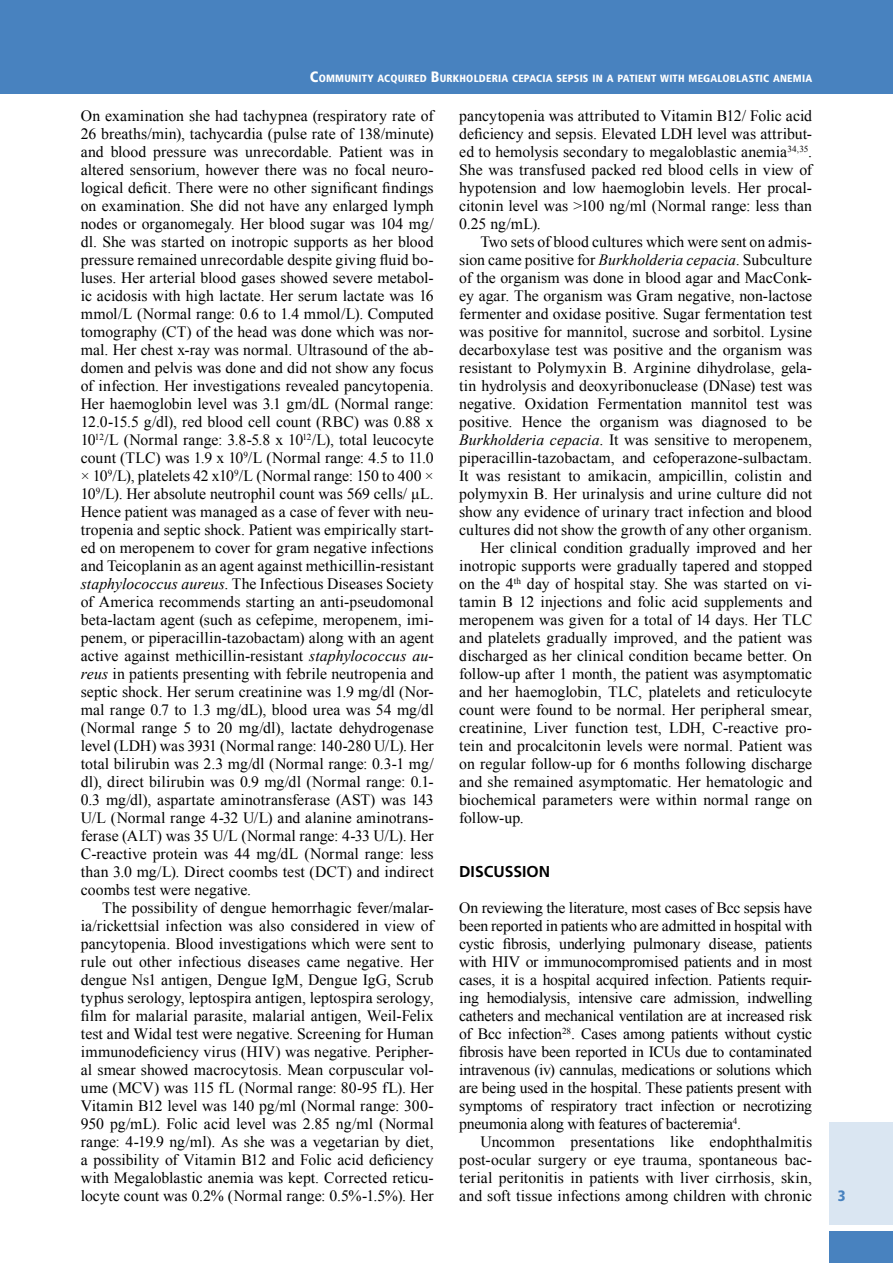
<style>
.page{position:relative;width:893px;height:1263px;background:#fff}
.page>*{position:absolute;margin:0;border:0;box-sizing:border-box;transform-origin:0 0}
.t1{font:15.75px/18px "Times New Roman";color:#000;text-align:justify}
.t2{font:700 15.75px "Frutiger";color:#000}
.t3{font:900 condensed 15px "Frutiger";color:#4882bf}
.t4{font:900 condensed 10.5px "Frutiger";letter-spacing:.02em;color:#fff}
.s1{font-size:15px}
.s2{font-style:italic}
</style>
<div class="page">
<div style="left:0;top:0;width:893px;height:94px;background:#4882bf"></div>
<div style="left:829px;top:1123px;width:64px;height:102px;background:#dae6f2"></div>
<div style="left:829px;top:1231px;width:64px;height:32px;background:#4882bf"></div>
<p class="t4" style="left:310px;top:72px;width:504px"><span class="s1">C</span>OMMUNITY ACQUIRED <span class="s1">B</span>URKHOLDERIA CEPACIA SEPSIS IN A PATIENT WITH MEGALOBLASTIC ANEMIA</p>
<p class="t1" style="left:81px;top:107px;width:354px">On examination she had tachypnea (respiratory rate of 26 breaths/min), tachycardia (pulse rate of 138/minute) and blood pressure was unrecordable. Patient was in altered sensorium, however there was no focal neuro&shy;logical deficit. There were no other significant findings on examination. She did not have any enlarged lymph nodes or organomegaly. Her blood sugar was 104 mg/ dl. She was started on inotropic supports as her blood pressure remained unrecordable despite giving fluid bo&shy;luses. Her arterial blood gases showed severe metabol&shy;ic acidosis with high lactate. Her serum lactate was 16 mmol/L (Normal range: 0.6 to 1.4 mmol/L). Computed tomography (CT) of the head was done which was nor&shy;mal. Her chest x-ray was normal. Ultrasound of the ab&shy;domen and pelvis was done and did not show any focus of infection. Her investigations revealed pancytopenia.<br>Her haemoglobin level was 3.1 gm/dL (Normal range:<br>12.0-15.5 g/dl), red blood cell count (RBC) was 0.88 x 10<sup>12</sup>/L (Normal range: 3.8-5.8 x 10<sup>12</sup>/L), total leucocyte count (TLC) was 1.9 x 10<sup>9</sup>/L (Normal range: 4.5 to 11.0 × 10<sup>9</sup>/L), platelets 42 x10<sup>9</sup>/L (Normal range: 150 to 400 × 10<sup>9</sup>/L). Her absolute neutrophil count was 569 cells/ μL.<br>Hence patient was managed as a case of fever with neu&shy;tropenia and septic shock. Patient was empirically start&shy;ed on meropenem to cover for gram negative infections and Teicoplanin as an agent against methicillin-resistant <span class="s2">staphylococcus aureus</span>. The Infectious Diseases Society of America recommends starting an anti-pseudomonal beta-lactam agent (such as cefepime, meropenem, imi&shy;penem, or piperacillin-tazobactam) along with an agent active against methicillin-resistant <span class="s2">staphylococcus au&shy;reus</span> in patients presenting with febrile neutropenia and septic shock. Her serum creatinine was 1.9 mg/dl (Nor&shy;mal range 0.7 to 1.3 mg/dL), blood urea was 54 mg/dl (Normal range 5 to 20 mg/dl), lactate dehydrogenase level (LDH) was 3931 (Normal range: 140-280 U/L). Her total bilirubin was 2.3 mg/dl (Normal range: 0.3-1 mg/ dl), direct bilirubin was 0.9 mg/dl (Normal range: 0.1- 0.3 mg/dl), aspartate aminotransferase (AST) was 143<br>U/L (Normal range 4-32 U/L) and alanine aminotrans&shy;ferase (ALT) was 35 U/L (Normal range: 4-33 U/L). Her C-reactive protein was 44 mg/dL (Normal range: less than 3.0 mg/L). Direct coombs test (DCT) and indirect coombs test were negative.</p>
<p class="t1" style="left:81px;top:899px;width:354px;text-indent:21px">The possibility of dengue hemorrhagic fever/malar&shy;ia/rickettsial infection was also considered in view of pancytopenia. Blood investigations which were sent to rule out other infectious diseases came negative. Her dengue Ns1 antigen, Dengue IgM, Dengue IgG, Scrub typhus serology, leptospira antigen, leptospira serology, film for malarial parasite, malarial antigen, Weil-Felix test and Widal test were negative. Screening for Human immunodeficiency virus (HIV) was negative. Peripher&shy;al smear showed macrocytosis. Mean corpuscular vol&shy;ume (MCV) was 115 fL (Normal range: 80-95 fL). Her Vitamin B12 level was 140 pg/ml (Normal range: 300- 950 pg/mL). Folic acid level was 2.85 ng/ml (Normal range: 4-19.9 ng/ml). As she was a vegetarian by diet, a possibility of Vitamin B12 and Folic acid deficiency with Megaloblastic anemia was kept. Corrected reticu&shy;locyte count was 0.2% (Normal range: 0.5%-1.5%). Her</p>
<p class="t1" style="left:459px;top:107px;width:354px">pancytopenia was attributed to Vitamin B12/ Folic acid deficiency and sepsis. Elevated LDH level was attribut&shy;ed to hemolysis secondary to megaloblastic anemia<sup>34,35</sup>.<br>She was transfused packed red blood cells in view of hypotension and low haemoglobin levels. Her procal&shy;citonin level was &gt;100 ng/ml (Normal range: less than 0.25 ng/mL).</p>
<p class="t1" style="left:480px;top:233px;width:333px">Two sets of blood cultures which were sent on admis-</p>
<p class="t1" style="left:459px;top:251px;width:354px">sion came positive for <span class="s2">Burkholderia cepacia</span>. Subculture</p>
<p class="t1" style="left:459px;top:269px;width:354px">of the organism was done in blood agar and MacConk-</p>
<p class="t1" style="left:459px;top:287px;width:354px">ey agar. The organism was Gram negative, non-lactose</p>
<p class="t1" style="left:459px;top:305px;width:354px">fermenter and oxidase positive. Sugar fermentation test</p>
<p class="t1" style="left:459px;top:323px;width:354px">was positive for mannitol, sucrose and sorbitol. Lysine</p>
<p class="t1" style="left:459px;top:341px;width:354px">decarboxylase test was positive and the organism was</p>
<p class="t1" style="left:459px;top:359px;width:354px">resistant to Polymyxin B. Arginine dihydrolase, gela-</p>
<p class="t1" style="left:459px;top:377px;width:354px">tin hydrolysis and deoxyribonuclease (DNase) test was</p>
<p class="t1" style="left:459px;top:395px;width:354px">negative. Oxidation Fermentation mannitol test was</p>
<p class="t1" style="left:459px;top:413px;width:354px">positive. Hence the organism was diagnosed to be</p>
<p class="t1" style="left:459px;top:431px;width:354px"><span class="s2">Burkholderia cepacia</span>. It was sensitive to meropenem,</p>
<p class="t1" style="left:459px;top:449px;width:354px">piperacillin-tazobactam, and cefoperazone-sulbactam.</p>
<p class="t1" style="left:459px;top:467px;width:354px">It was resistant to amikacin, ampicillin, colistin and</p>
<p class="t1" style="left:459px;top:485px;width:354px">polymyxin B. Her urinalysis and urine culture did not</p>
<p class="t1" style="left:459px;top:503px;width:354px">show any evidence of urinary tract infection and blood</p>
<p class="t1" style="left:459px;top:521px;width:354px">cultures did not show the growth of any other organism.</p>
<p class="t1" style="left:480px;top:539px;width:333px">Her clinical condition gradually improved and her</p>
<p class="t1" style="left:459px;top:557px;width:354px">inotropic supports were gradually tapered and stopped</p>
<p class="t1" style="left:459px;top:575px;width:354px">on the 4<sup>th</sup> day of hospital stay. She was started on vi-</p>
<p class="t1" style="left:459px;top:593px;width:354px">tamin B 12 injections and folic acid supplements and</p>
<p class="t1" style="left:459px;top:611px;width:354px">meropenem was given for a total of 14 days. Her TLC</p>
<p class="t1" style="left:459px;top:629px;width:354px">and platelets gradually improved, and the patient was</p>
<p class="t1" style="left:459px;top:647px;width:354px">discharged as her clinical condition became better. On</p>
<p class="t1" style="left:459px;top:665px;width:354px">follow-up after 1 month, the patient was asymptomatic</p>
<p class="t1" style="left:459px;top:683px;width:354px">and her haemoglobin, TLC, platelets and reticulocyte</p>
<p class="t1" style="left:459px;top:701px;width:354px">count were found to be normal. Her peripheral smear,</p>
<p class="t1" style="left:459px;top:719px;width:354px">creatinine, Liver function test, LDH, C-reactive pro-</p>
<p class="t1" style="left:459px;top:737px;width:354px">tein and procalcitonin levels were normal. Patient was</p>
<p class="t1" style="left:459px;top:755px;width:354px">on regular follow-up for 6 months following discharge</p>
<p class="t1" style="left:459px;top:773px;width:354px">and she remained asymptomatic. Her hematologic and</p>
<p class="t1" style="left:459px;top:791px;width:354px">biochemical parameters were within normal range on</p>
<p class="t1" style="left:459px;top:809px;width:66px">follow-up.</p>
<p class="t2" style="left:459px;top:862px;width:93px">DISCUSSION</p>
<p class="t1" style="left:459px;top:899px;width:354px">On reviewing the literature, most cases of Bcc sepsis have been reported in patients who are admitted in hospital with cystic fibrosis, underlying pulmonary disease, patients with HIV or immunocompromised patients and in most cases, it is a hospital acquired infection. Patients requir&shy;ing hemodialysis, intensive care admission, indwelling catheters and mechanical ventilation are at increased risk of Bcc infection<sup>28</sup>. Cases among patients without cystic fibrosis have been reported in ICUs due to contaminated intravenous (iv) cannulas, medications or solutions which are being used in the hospital. These patients present with symptoms of respiratory tract infection or necrotizing pneumonia along with features of bacteremia<sup>4</sup>.</p>
<p class="t1" style="left:459px;top:1133px;width:354px;text-indent:21px">Uncommon presentations like endophthalmitis post-ocular surgery or eye trauma, spontaneous bac&shy;terial peritonitis in patients with liver cirrhosis, skin, and soft tissue infections among children with chronic</p>
<p class="t3" style="left:838px;top:1187px;width:9px">3</p>
</div>
